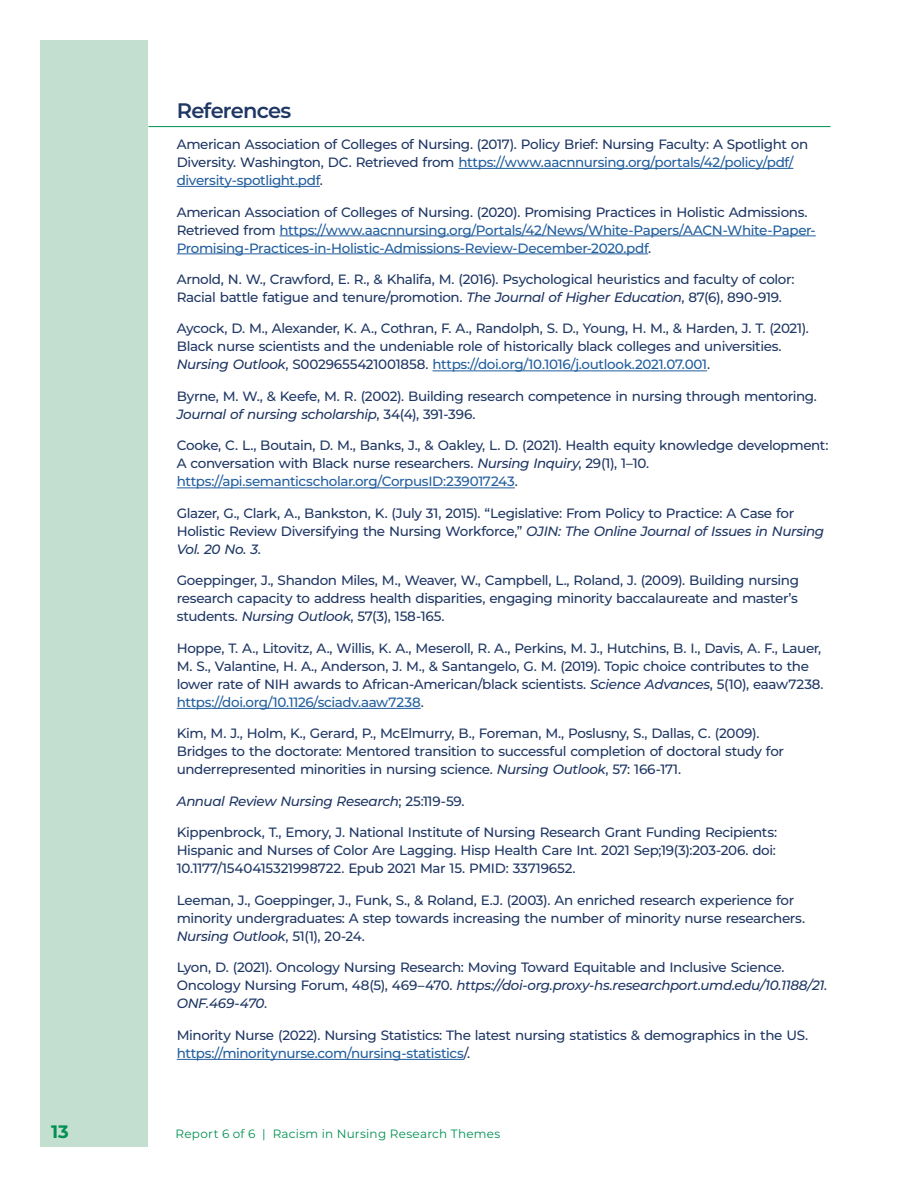
<style>
.page{position:relative;width:918px;height:1188px;background:#fff}
.page>*{position:absolute;margin:0;border:0;box-sizing:border-box;transform-origin:0 0}
.t1{font:600 21px "Montserrat";letter-spacing:-.04em;color:#1f3764}
.t2{font:700 18px "Montserrat";color:#009052}
.t3{font:500 13.5px/18px "Montserrat";letter-spacing:-.03em;color:#1f3764}
.t4{font:500 13.5px/18px "Montserrat";letter-spacing:-.03em;color:#215e9e}
.t5{font:italic 500 13.5px "Montserrat";letter-spacing:-.03em;color:#1f3764}
.t6{font:12px "Montserrat";letter-spacing:.02em;color:#009052}
.s1{color:#215e9e}
.s2{color:#1f3764}
.s3{font-style:italic}
.s4{font-style:normal}
</style>
<div class="page">
<div style="left:40px;top:40px;width:108px;height:1108px;background:#c3dfd0"></div>
<hr style="left:148px;top:126px;width:683px;height:1px;background:#009052">
<hr style="left:458px;top:168px;width:335px;height:1px;background:#215e9e">
<hr style="left:177px;top:186px;width:143px;height:1px;background:#215e9e">
<hr style="left:280px;top:236px;width:536px;height:1px;background:#215e9e">
<hr style="left:177px;top:254px;width:471px;height:1px;background:#215e9e">
<hr style="left:432px;top:371px;width:275px;height:1px;background:#215e9e">
<hr style="left:177px;top:488px;width:338px;height:1px;background:#215e9e">
<hr style="left:177px;top:708px;width:244px;height:1px;background:#215e9e">
<hr style="left:177px;top:1059px;width:287px;height:1px;background:#215e9e">
<h1 class="t1" style="left:177px;top:95px;width:116px">References</h1>
<p class="t3" style="left:177px;top:135px;width:633px">American Association of Colleges of Nursing. (2017). Policy Brief: Nursing Faculty: A Spotlight on<br>Diversity. Washington, DC. Retrieved from <span class="s1">https://www.aacnnursing.org/portals/42/policy/pdf/ diversity-spotlight.pdf</span>.</p>
<p class="t4" style="left:177px;top:202px;width:641px"><span class="s2">American Association of Colleges of Nursing. (2020). Promising Practices in Holistic Admissions.<br>Retrieved from</span> https://www.aacnnursing.org/Portals/42/News/White-Papers/AACN-White-Paper-<br>Promising-Practices-in-Holistic-Admissions-Review-December-2020.pdf<span class="s2">.</span></p>
<p class="t3" style="left:177px;top:270px;width:619px">Arnold, N. W., Crawford, E. R., &amp; Khalifa, M. (2016). Psychological heuristics and faculty of color:<br>Racial battle fatigue and tenure/promotion. <span class="s3">The Journal of Higher Education</span>, 87(6), 890-919.</p>
<p class="t3" style="left:177px;top:319px;width:634px">Aycock, D. M., Alexander, K. A., Cothran, F. A., Randolph, S. D., Young, H. M., &amp; Harden, J. T. (2021).<br>Black nurse scientists and the undeniable role of historically black colleges and universities.<br><span class="s3">Nursing Outlook</span>, S0029655421001858. <span class="s1">https://doi.org/10.1016/j.outlook.2021.07.001</span>.</p>
<p class="t3" style="left:177px;top:387px;width:642px">Byrne, M. W., &amp; Keefe, M. R. (2002). Building research competence in nursing through mentoring.<br><span class="s3">Journal of nursing scholarship</span>, 34(4), 391-396.</p>
<p class="t3" style="left:177px;top:436px;width:653px">Cooke, C. L., Boutain, D. M., Banks, J., &amp; Oakley, L. D. (2021). Health equity knowledge development:<br>A conversation with Black nurse researchers. <span class="s3">Nursing Inquiry</span>, 29(1), 1–10. <span class="s1">https://api.semanticscholar.org/CorpusID:239017243</span>.</p>
<p class="t3" style="left:177px;top:504px;width:649px">Glazer, G., Clark, A., Bankston, K. (July 31, 2015). “Legislative: From Policy to Practice: A Case for<br>Holistic Review Diversifying the Nursing Workforce,” <span class="s3">OJIN: The Online Journal of Issues in Nursing<br>Vol. 20 No. 3</span>.</p>
<p class="t3" style="left:177px;top:571px;width:624px;text-align:justify">Goeppinger, J., Shandon Miles, M., Weaver, W., Campbell, L., Roland, J. (2009). Building nursing research capacity to address health disparities, engaging minority baccalaureate and master’s students. <span class="s3">Nursing Outlook</span>, 57(3), 158-165.</p>
<p class="t3" style="left:177px;top:639px;width:648px">Hoppe, T. A., Litovitz, A., Willis, K. A., Meseroll, R. A., Perkins, M. J., Hutchins, B. I., Davis, A. F., Lauer, M. S., Valantine, H. A., Anderson, J. M., &amp; Santangelo, G. M. (2019). Topic choice contributes to the lower rate of NIH awards to African-American/black scientists. <span class="s3">Science Advances</span>, 5(10), eaaw7238. <span class="s1">https://doi.org/10.1126/sciadv.aaw7238</span>.</p>
<p class="t3" style="left:177px;top:724px;width:609px">Kim, M. J., Holm, K., Gerard, P., McElmurry, B., Foreman, M., Poslusny, S., Dallas, C. (2009).<br>Bridges to the doctorate: Mentored transition to successful completion of doctoral study for underrepresented minorities in nursing science. <span class="s3">Nursing Outlook</span>, 57: 166-171.</p>
<p class="t5" style="left:177px;top:792px;width:289px">Annual Review Nursing Research<span class="s4">; 25:119-59.</span></p>
<p class="t3" style="left:177px;top:823px;width:602px;text-align:justify">Kippenbrock, T., Emory, J. National Institute of Nursing Research Grant Funding Recipients:<br>Hispanic and Nurses of Color Are Lagging. Hisp Health Care Int. 2021 Sep;19(3):203-206. doi:<br>10.1177/1540415321998722. Epub 2021 Mar 15. PMID: 33719652.</p>
<p class="t3" style="left:177px;top:891px;width:630px">Leeman, J., Goeppinger, J., Funk, S., &amp; Roland, E.J. (2003). An enriched research experience for minority undergraduates: A step towards increasing the number of minority nurse researchers.<br><span class="s3">Nursing Outlook</span>, 51(1), 20-24.</p>
<p class="t3" style="left:177px;top:958px;width:652px">Lyon, D. (2021). Oncology Nursing Research: Moving Toward Equitable and Inclusive Science.<br>Oncology Nursing Forum, 48(5), 469–470. <span class="s3">https://doi-org.proxy-hs.researchport.umd.edu/10.1188/21.<br>ONF.469-470</span>.</p>
<p class="t3" style="left:177px;top:1026px;width:633px">Minority Nurse (2022). Nursing Statistics: The latest nursing statistics &amp; demographics in the US. <span class="s1">https://minoritynurse.com/nursing-statistics</span>/.</p>
<h2 class="t2" style="left:51px;top:1119px;width:19px">13</h2>
<p class="t6" style="left:176px;top:1126px;width:326px">Report 6 of 6 | Racism in Nursing Research Themes</p>
</div>
